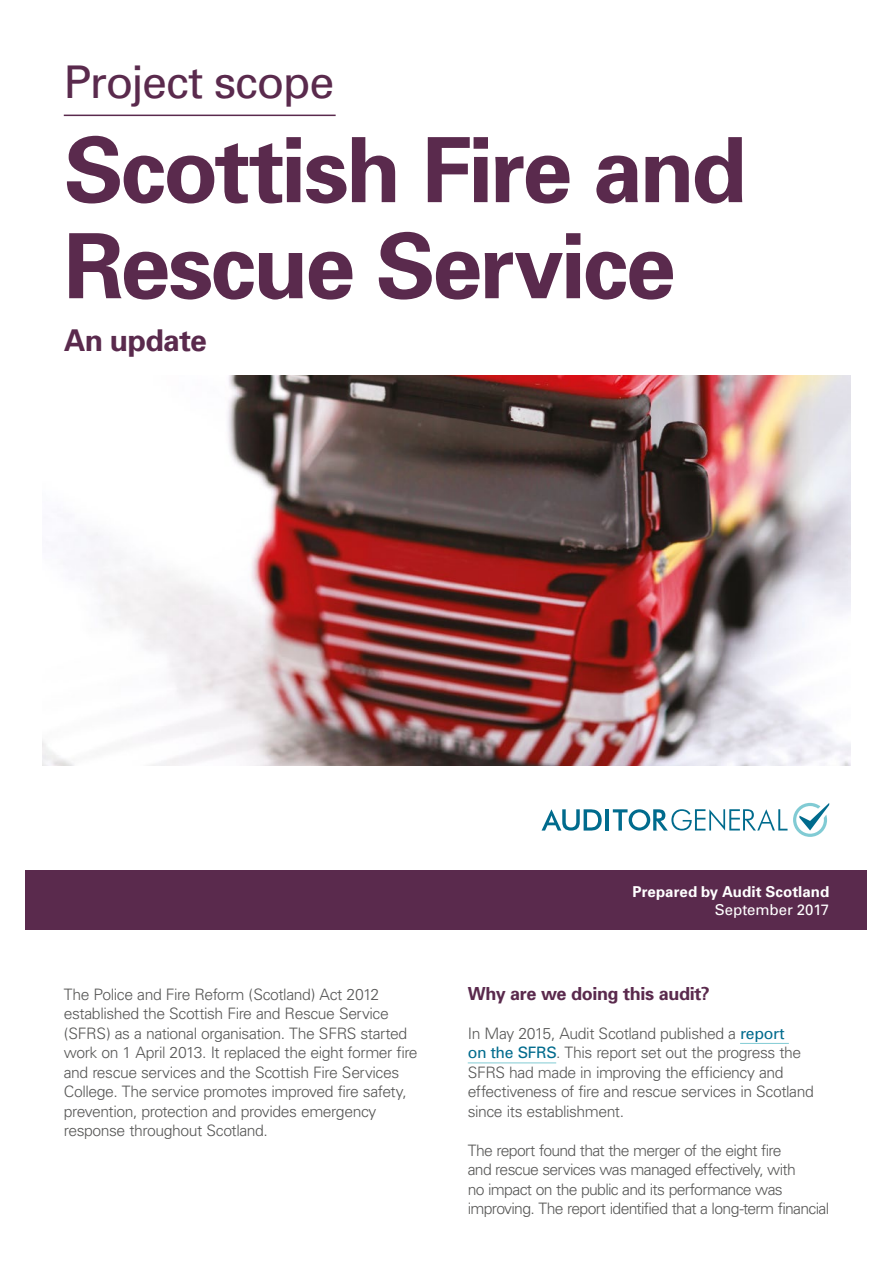
<style>
.page{position:relative;width:893px;height:1263px;background:#fff}
.page>*{position:absolute;margin:0;border:0;box-sizing:border-box;transform-origin:0 0}
.C01-Report_title_262{font:700 90px/96px "Univers";letter-spacing:-.035em;color:#5a2a4d}
.C03-Key_messages{font:45px "Univers";letter-spacing:-.03em;color:#5a2a4d}
.C03-Report_subhead_2{font:700 30px "Univers";letter-spacing:-.02em;color:#5a2a4d}
._15-Subhead_1_262{font:700 18px "Univers";letter-spacing:-.02em;color:#5a2a4d}
._09-Body_text{font:300 15.75px/19.5px "Univers";letter-spacing:-.03em;color:#575756}
.C06-Prepared_by{font:700 15px "Univers";color:#fff}
.C06-Prepared_by-2{font:15px "Univers";letter-spacing:-.005em;color:#fff}
.s1{font-weight:400;color:#006b8d}
</style>
<div class="page">
<hr style="left:740px;top:1043px;width:49px;height:1px;background:#81cbd4">
<hr style="left:468px;top:1062px;width:88px;height:1px;background:#81cbd4">
<div style="left:26px;top:870px;width:841px;height:60px;background:#5a2a4d"></div>
<hr style="left:64px;top:115px;width:272px;height:1px;background:#5a2a4d">
<img style="left:43px;top:376px;width:807px;height:389px">
<svg style="left:793px;top:803px;width:36px;height:34px"></svg>
<svg style="left:613px;top:809px;width:174px;height:21px"></svg>
<svg style="left:542px;top:809px;width:60px;height:21px"></svg>
<hr style="left:605px;top:809px;width:4px;height:21px;background:#006b8d">
<h1 class="C03-Key_messages" style="left:64px;top:55px;width:272px">Project scope</h1>
<p class="C01-Report_title_262" style="left:64px;top:122px;width:684px">Scottish Fire and<br>Rescue Service</p>
<p class="C03-Report_subhead_2" style="left:64px;top:322px;width:145px">An update</p>
<p class="C06-Prepared_by" style="left:632px;top:883px;width:198px">Prepared by Audit Scotland</p>
<p class="C06-Prepared_by-2" style="left:715px;top:901px;width:116px">September 2017</p>
<p class="_09-Body_text" style="left:64px;top:984px;width:355px">The Police and Fire Reform (Scotland) Act 2012 established the Scottish Fire and Rescue Service (SFRS) as a national organisation. The SFRS started work on 1 April 2013. It replaced the eight former fire and rescue services and the Scottish Fire Services College. The service promotes improved fire safety, prevention, protection and provides emergency response throughout Scotland.</p>
<p class="_15-Subhead_1_262" style="left:468px;top:983px;width:244px">Why are we doing this audit?</p>
<p class="_09-Body_text" style="left:468px;top:1023px;width:348px">In May 2015, Audit Scotland published a <span class="s1">report<br>on the SFRS</span>. This report set out the progress the SFRS had made in improving the efficiency and effectiveness of fire and rescue services in Scotland since its establishment.</p>
<p class="_09-Body_text" style="left:468px;top:1140px;width:363px">The report found that the merger of the eight fire<br>and rescue services was managed effectively, with<br>no impact on the public and its performance was improving. The report identified that a long-term financial</p>
</div>
